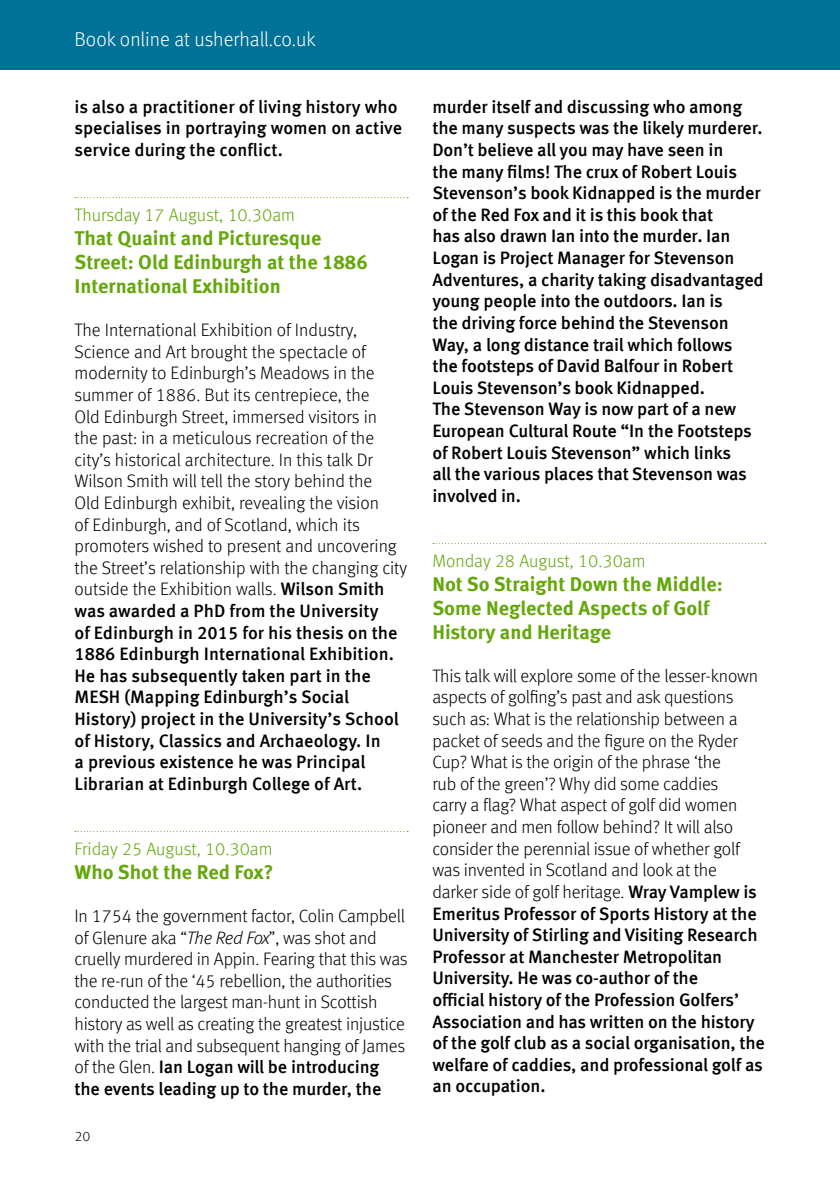
<style>
.page{position:relative;width:840px;height:1191px;background:#fff}
.page>*{position:absolute;margin:0;border:0;box-sizing:border-box;transform-origin:0 0}
.t1{font:700 20px/24px "Meta Offc Pro";color:#63a70a}
.t2{font:300 20px "Meta Offc Pro";color:#fff}
.t3{font:300 18px/21.6px "Meta Offc Pro";letter-spacing:-.01em;color:#000}
.t4{font:500 18px/21.6px "Meta Offc Pro";letter-spacing:-.01em;color:#000}
.t5{font:300 18px "Meta Offc Pro";color:#63a70a}
.t6{font:300 14px "Meta Offc Pro";color:#000}
.s1{font-weight:500}
.s2{font-style:italic}
</style>
<div class="page">
<div style="left:0;top:0;width:839px;height:69px;background:#007297"></div>
<svg style="left:75px;top:197px;width:333px;height:1px"></svg>
<svg style="left:75px;top:831px;width:333px;height:1px"></svg>
<svg style="left:432px;top:543px;width:333px;height:1px"></svg>
<p class="t2" style="left:74px;top:25px;width:243px">Book online at usherhall.co.uk</p>
<p class="t4" style="left:74px;top:95px;width:329px">is also a practitioner of living history who specialises in portraying women on active service during the conflict.</p>
<p class="t5" style="left:74px;top:202px;width:222px">Thursday 17 August, 10.30am</p>
<p class="t1" style="left:74px;top:225px;width:294px">That Quaint and Picturesque<br>Street: Old Edinburgh at the 1886<br>International Exhibition</p>
<p class="t3" style="left:74px;top:318px;width:334px">The International Exhibition of Industry, Science and Art brought the spectacle of modernity to Edinburgh’s Meadows in the summer of 1886. But its centrepiece, the<br>Old Edinburgh Street, immersed visitors in<br>the past: in a meticulous recreation of the city’s historical architecture. In this talk Dr Wilson Smith will tell the story behind the<br>Old Edinburgh exhibit, revealing the vision<br>of Edinburgh, and of Scotland, which its promoters wished to present and uncovering the Street’s relationship with the changing city outside the Exhibition walls. <span class="s1">Wilson Smith was awarded a PhD from the University<br>of Edinburgh in 2015 for his thesis on the 1886 Edinburgh International Exhibition.<br>He has subsequently taken part in the MESH (Mapping Edinburgh’s Social History) project in the University’s School of History, Classics and Archaeology. In<br>a previous existence he was Principal Librarian at Edinburgh College of Art.</span></p>
<p class="t5" style="left:74px;top:835px;width:200px">Friday 25 August, 10.30am</p>
<p class="t1" style="left:74px;top:858px;width:200px">Who Shot the Red Fox?</p>
<p class="t3" style="left:74px;top:904px;width:334px">In 1754 the government factor, Colin Campbell of Glenure aka “<span class="s2">The Red Fox</span>”, was shot and cruelly murdered in Appin. Fearing that this was the re-run of the ‘45 rebellion, the authorities conducted the largest man-hunt in Scottish history as well as creating the greatest injustice with the trial and subsequent hanging of James of the Glen. <span class="s1">Ian Logan will be introducing the events leading up to the murder, the</span></p>
<p class="t6" style="left:74px;top:1126px;width:17px">20</p>
<p class="t4" style="left:432px;top:95px;width:332px">murder itself and discussing who among the many suspects was the likely murderer.<br>Don’t believe all you may have seen in<br>the many films! The crux of Robert Louis Stevenson’s book Kidnapped is the murder of the Red Fox and it is this book that<br>has also drawn Ian into the murder. Ian Logan is Project Manager for Stevenson Adventures, a charity taking disadvantaged young people into the outdoors. Ian is<br>the driving force behind the Stevenson Way, a long distance trail which follows<br>the footsteps of David Balfour in Robert Louis Stevenson’s book Kidnapped.<br>The Stevenson Way is now part of a new European Cultural Route “In the Footsteps of Robert Louis Stevenson” which links<br>all the various places that Stevenson was involved in.</p>
<p class="t5" style="left:432px;top:547px;width:215px">Monday 28 August, 10.30am</p>
<p class="t1" style="left:432px;top:570px;width:292px">Not So Straight Down the Middle:<br>Some Neglected Aspects of Golf<br>History and Heritage</p>
<p class="t3" style="left:432px;top:664px;width:334px">This talk will explore some of the lesser-known aspects of golfing’s past and ask questions such as: What is the relationship between a packet of seeds and the figure on the Ryder Cup? What is the origin of the phrase ‘the<br>rub of the green’? Why did some caddies<br>carry a flag? What aspect of golf did women pioneer and men follow behind? It will also consider the perennial issue of whether golf was invented in Scotland and look at the darker side of golf heritage. <span class="s1">Wray Vamplew is Emeritus Professor of Sports History at the University of Stirling and Visiting Research Professor at Manchester Metropolitan University. He was co-author of the<br>official history of the Profession Golfers’ Association and has written on the history of the golf club as a social organisation, the welfare of caddies, and professional golf as an occupation.</span></p>
</div>
